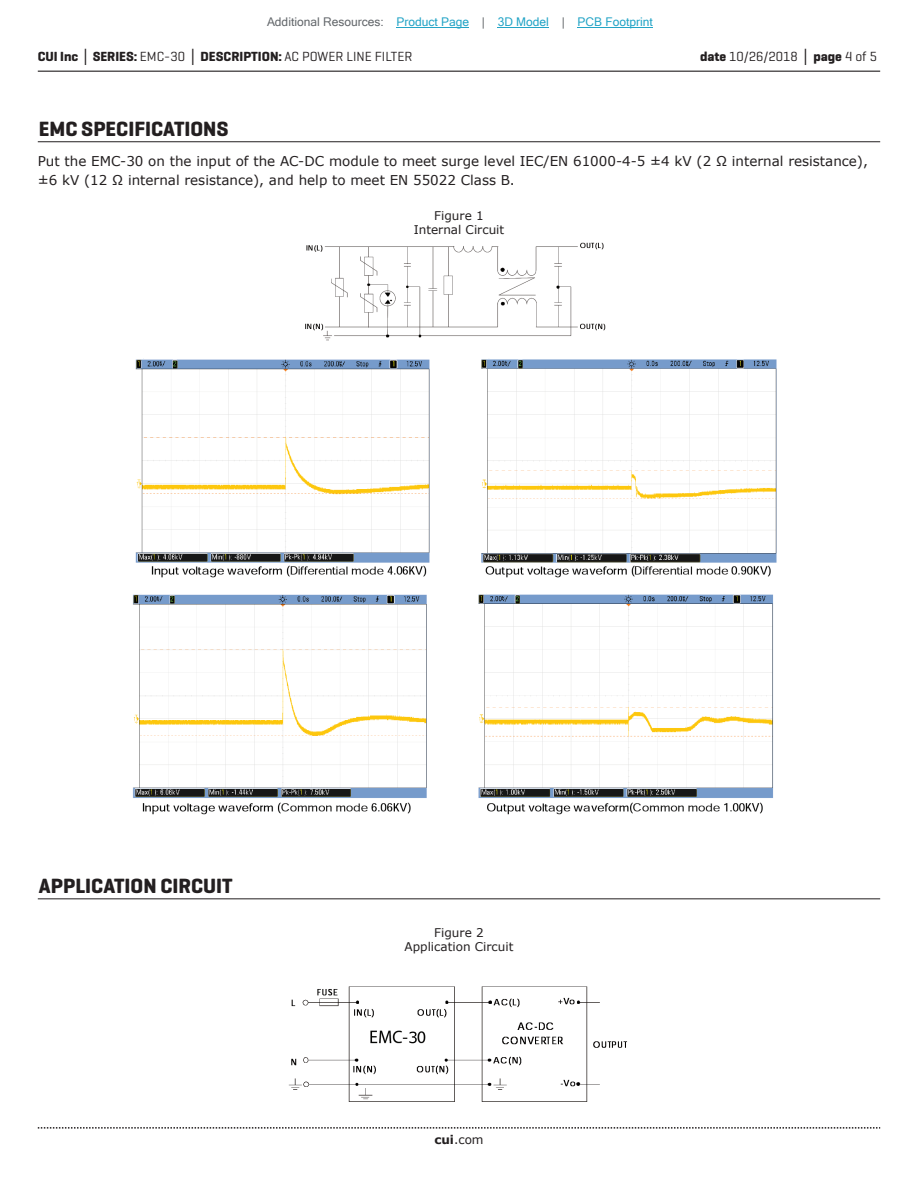
<style>
.page{position:relative;width:918px;height:1188px;background:#fff}
.page>*{position:absolute;margin:0;border:0;box-sizing:border-box;transform-origin:0 0}
.t1{font:700 21px "Geogrotesque";color:#231f20}
.t2{font:13.5px/19.5px "Verdana";color:#231f20}
.t3{font:700 13.5px "Geogrotesque";color:#231f20}
.t4{font:13.5px "Geogrotesque";color:#231f20}
.t5{font:12px/14.4px "Verdana";color:#231f20;text-align:center}
.t6{font:12px "Microsoft Sans Serif";color:#23a4c6}
.s1{color:#63676b}
.s2{font-family:"Verdana"}
.s3{font-weight:400}
.s4{font-weight:700}
.s5{font-family:"Verdana";font-weight:700}
</style>
<div class="page">
<hr style="left:38px;top:71px;width:842px;height:1px;background:#231f20">
<svg style="left:38px;top:1127px;width:842px;height:2px"></svg>
<hr style="left:38px;top:141px;width:842px;height:1px;background:#231f20">
<img style="left:133px;top:358px;width:644px;height:457px">
<hr style="left:38px;top:898px;width:842px;height:1px;background:#231f20">
<img style="left:289px;top:986px;width:339px;height:116px">
<svg style="left:409px;top:1032px;width:8px;height:11px"></svg>
<img style="left:305px;top:242px;width:301px;height:99px">
<hr style="left:397px;top:27px;width:72px;height:1px;background:#23a4c6">
<hr style="left:498px;top:27px;width:51px;height:1px;background:#23a4c6">
<hr style="left:578px;top:27px;width:75px;height:1px;background:#23a4c6">
<p class="t6" style="left:267px;top:15px;width:387px"><span class="s1">Additional Resources:</span> Product Page <span class="s1">|</span> 3D Model <span class="s1">|</span> PCB Footprint</p>
<p class="t3" style="left:38px;top:48px;width:376px">CUI Inc <span class="s2">│</span> SERIES: <span class="s3">EMC-30</span> <span class="s2">│</span> DESCRIPTION: <span class="s3">AC POWER LINE FILTER</span></p>
<p class="t4" style="left:700px;top:48px;width:179px"><span class="s4">date</span> 10/26/2018 <span class="s5">│</span> <span class="s4">page</span> 4 of 5</p>
<h1 class="t1" style="left:39px;top:116px;width:191px">EMC SPECIFICATIONS</h1>
<p class="t2" style="left:38px;top:151px;width:832px">Put the EMC-30 on the input of the AC-DC module to meet surge level IEC/EN 61000-4-5 ±4 kV (2 Ω internal resistance), ±6 kV (12 Ω internal resistance), and help to meet EN 55022 Class B.</p>
<p class="t5" style="left:414px;top:208px;width:92px">Figure 1<br>Internal Circuit</p>
<h1 class="t1" style="left:39px;top:873px;width:195px">APPLICATION CIRCUIT</h1>
<p class="t5" style="left:405px;top:925px;width:110px">Figure 2<br>Application Circuit</p>
<p class="t5" style="left:434px;top:1132px;width:51px"><span class="s4">cui</span>.com</p>
</div>
